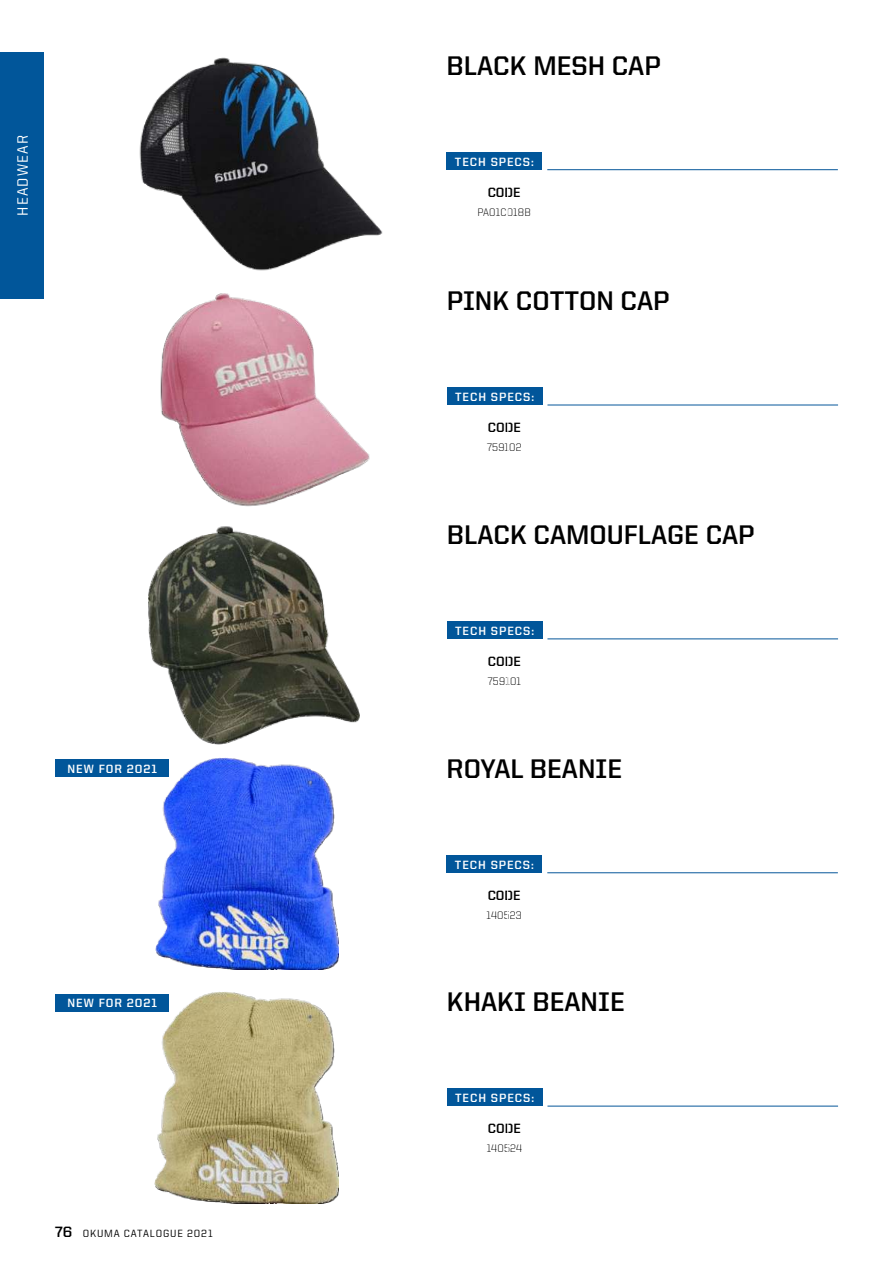
<style>
.page{position:relative;width:893px;height:1263px;background:#fff}
.page>*{position:absolute;margin:0;border:0;box-sizing:border-box;transform-origin:0 0}
.t1{font:700 27px "United Sans Reg";color:#000}
.t2{font:500 15px "United Sans Reg";letter-spacing:.08em;color:#fff}
.t3{font:700 13.5px "United Sans Reg";color:#000}
.t4{font:700 12px "United Sans Reg";letter-spacing:.08em;color:#fff}
.t5{font:300 10.95px "United Sans Reg";letter-spacing:.02em;color:#000}
.t6{font:500 10.5px "United Sans Reg";letter-spacing:.08em;color:#000}
.s1{font-weight:700;font-size:15px}
</style>
<div class="page">
<div style="left:0;top:52px;width:44px;height:247px;background:#01569a"></div>
<img style="left:160px;top:293px;width:210px;height:214px">
<img style="left:148px;top:526px;width:212px;height:218px">
<img style="left:155px;top:757px;width:183px;height:213px">
<img style="left:155px;top:992px;width:183px;height:212px">
<img style="left:139px;top:57px;width:244px;height:214px">
<div style="left:447px;top:152px;width:95px;height:18px;background:#01569a"></div>
<div style="left:447px;top:387px;width:95px;height:18px;background:#01569a"></div>
<div style="left:447px;top:621px;width:95px;height:18px;background:#01569a"></div>
<div style="left:447px;top:855px;width:95px;height:18px;background:#01569a"></div>
<div style="left:447px;top:1088px;width:95px;height:18px;background:#01569a"></div>
<hr style="left:547px;top:169px;width:291px;height:1px;background:#06579a">
<hr style="left:547px;top:405px;width:291px;height:1px;background:#06579a">
<hr style="left:547px;top:639px;width:291px;height:1px;background:#06579a">
<hr style="left:547px;top:872px;width:291px;height:1px;background:#06579a">
<hr style="left:547px;top:1106px;width:291px;height:1px;background:#06579a">
<div style="left:56px;top:759px;width:113px;height:18px;background:#01569a"></div>
<div style="left:56px;top:994px;width:113px;height:17px;background:#01569a"></div>
<p class="t2" style="left:16px;top:216px;width:83px;rotate:-90deg">HEADWEAR</p>
<p class="t4" style="left:68px;top:763px;width:91px">NEW FOR 2021</p>
<p class="t4" style="left:68px;top:998px;width:91px">NEW FOR 2021</p>
<p class="t6" style="left:55px;top:1228px;width:159px"><span class="s1">76</span> OKUMA CATALOGUE 2021</p>
<h1 class="t1" style="left:447px;top:54px;width:216px">BLACK MESH CAP</h1>
<p class="t4" style="left:455px;top:156px;width:81px">TECH SPECS:</p>
<p class="t3" style="left:488px;top:186px;width:34px">CODE</p>
<p class="t5" style="left:478px;top:207px;width:55px">PA01C018B</p>
<h1 class="t1" style="left:447px;top:289px;width:224px">PINK COTTON CAP</h1>
<p class="t4" style="left:455px;top:391px;width:81px">TECH SPECS:</p>
<p class="t3" style="left:488px;top:422px;width:34px">CODE</p>
<p class="t5" style="left:487px;top:443px;width:36px">759102</p>
<h1 class="t1" style="left:447px;top:523px;width:309px">BLACK CAMOUFLAGE CAP</h1>
<p class="t4" style="left:455px;top:625px;width:81px">TECH SPECS:</p>
<p class="t3" style="left:488px;top:655px;width:34px">CODE</p>
<p class="t5" style="left:488px;top:676px;width:35px">759101</p>
<h1 class="t1" style="left:447px;top:757px;width:177px">ROYAL BEANIE</h1>
<p class="t4" style="left:455px;top:859px;width:81px">TECH SPECS:</p>
<p class="t3" style="left:488px;top:889px;width:34px">CODE</p>
<p class="t5" style="left:486px;top:910px;width:37px">140523</p>
<h1 class="t1" style="left:447px;top:990px;width:179px">KHAKI BEANIE</h1>
<p class="t4" style="left:455px;top:1092px;width:81px">TECH SPECS:</p>
<p class="t3" style="left:488px;top:1123px;width:34px">CODE</p>
<p class="t5" style="left:487px;top:1144px;width:37px">140524</p>
</div>
